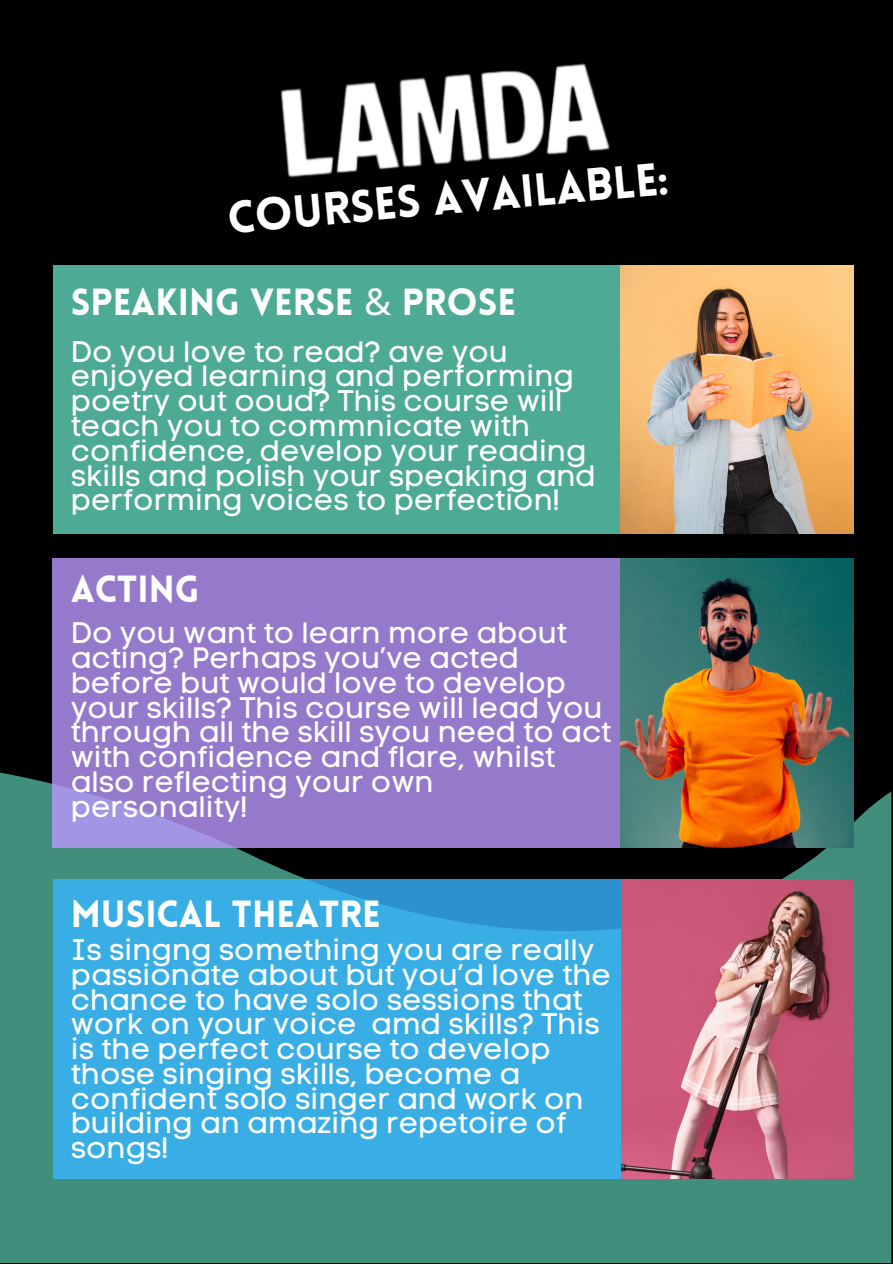
<style>
.page{position:relative;width:893px;height:1264px;background:#fff}
.page>*{position:absolute;margin:0;border:0;box-sizing:border-box;transform-origin:0 0}
.t1{font:900 45px "Lovelo";color:#fff}
.t2{font:900 37.05px "Lovelo";color:#fff}
.t3{font:29.55px/24.8px "Code Pro Normal LC";color:#fff}
.s1{font-family:"Noto Sans";font-weight:400}
</style>
<div class="page">
<div style="left:0;top:0;width:892px;height:1263px;background:#000"></div>
<svg style="left:0;top:752px;width:891px;height:510px;fill:#408e7b"></svg>
<div style="left:53px;top:265px;width:800px;height:268px;background:#4daa94"></div>
<div style="left:53px;top:558px;width:799px;height:290px;background:#957acc"></div>
<div style="left:53px;top:879px;width:568px;height:299px;background:#39aee4"></div>
<img style="left:620px;top:265px;width:233px;height:268px">
<img style="left:620px;top:558px;width:233px;height:289px">
<img style="left:621px;top:879px;width:232px;height:299px">
<img style="left:280px;top:63px;width:330px;height:115px">
<p class="t1" style="left:226px;top:199px;width:443px;rotate:-5deg">COURSES AVAILABLE:</p>
<p class="t2" style="left:71px;top:287px;width:447px">SPEAKING VERSE <span class="s1">&amp;</span> PROSE</p>
<p class="t3" style="left:71px;top:339px;width:526px">Do you love to read? ave you enjoyed learning and performing poetry out ooud? This course will teach you to commnicate with confidence, develop your reading skills and polish your speaking and performing voices to perfection!</p>
<p class="t2" style="left:71px;top:574px;width:130px">ACTING</p>
<p class="t3" style="left:71px;top:620px;width:542px">Do you want to learn more about acting? Perhaps you’ve acted before but would love to develop your skills? This course will lead you through all the skill syou need to act with confidence and flare, whilst also reflecting your own personality!</p>
<p class="t2" style="left:71px;top:898px;width:311px">MUSICAL THEATRE</p>
<p class="t3" style="left:71px;top:937px;width:541px">Is singng something you are really passionate about but you’d love the chance to have solo sessions that work on your voice amd skills? This is the perfect course to develop those singing skills, become a confident solo singer and work on building an amazing repetoire of songs!</p>
</div>
